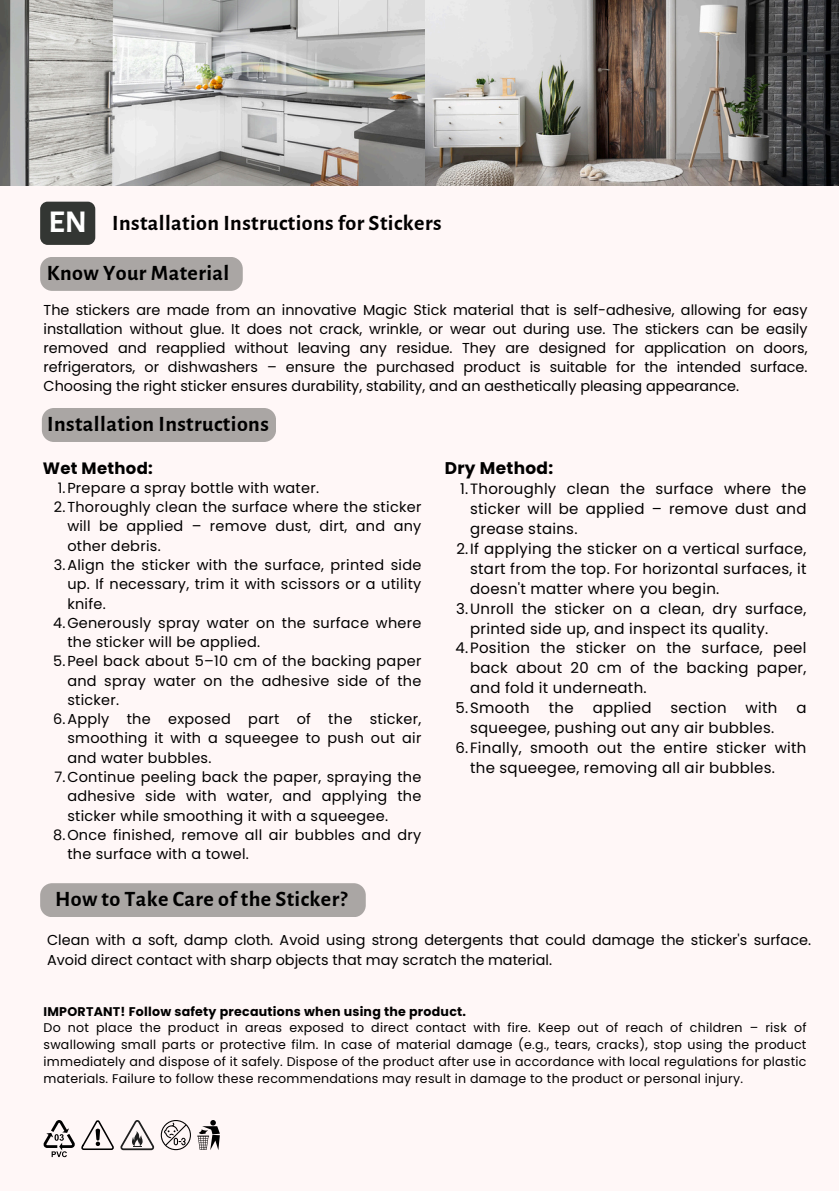
<style>
.page{position:relative;width:839px;height:1191px;background:#fff}
.page>*{position:absolute;margin:0;border:0;box-sizing:border-box;transform-origin:0 0}
.t1{font:700 32px "Alegreya Sans";color:#fff}
.t2{font:700 22px "Alegreya Sans";letter-spacing:.02em;color:#000}
.t3{font:700 17px "Poppins";letter-spacing:.02em;color:#000}
.t4{font:700 16.4px "Poppins";letter-spacing:.02em;color:#000}
.t5{font:15px/20px "Poppins";letter-spacing:.02em;color:#000;text-align:justify}
.t6{font:14.4px/19.2px "Poppins";letter-spacing:.02em;color:#000;text-align:justify}
.t7{font:14.4px/19.2px "Poppins";color:#000}
.t8{font:12.6px/16.8px "Poppins";letter-spacing:.02em;color:#000;text-align:justify}
.t9{font:700 12.6px "Poppins";letter-spacing:.02em;color:#000}
</style>
<div class="page">
<div style="left:0;top:0;width:838px;height:1191px;background:#fff7f7"></div>
<img style="left:0;top:0;width:425px;height:185px">
<img style="left:425px;top:0;width:413px;height:185px">
<svg style="left:44px;top:1120px;width:31px;height:37px"></svg>
<svg style="left:120px;top:1120px;width:34px;height:30px"></svg>
<svg style="left:81px;top:1121px;width:33px;height:29px"></svg>
<svg style="left:161px;top:1120px;width:30px;height:30px"></svg>
<svg style="left:197px;top:1120px;width:23px;height:30px"></svg>
<div style="left:40px;top:202px;width:55px;height:43px;background:#333633;border-radius:8px"></div>
<div style="left:40px;top:257px;width:203px;height:34px;background:#aaa6a4"></div>
<div style="left:42px;top:408px;width:234px;height:34px;background:#aaa6a4"></div>
<div style="left:40px;top:883px;width:326px;height:34px;background:#aaa6a4"></div>
<h1 class="t1" style="left:48px;top:206px;width:40px">EN</h1>
<h2 class="t2" style="left:112px;top:213px;width:331px">Installation Instructions for Stickers</h2>
<h2 class="t2" style="left:47px;top:262px;width:184px">Know Your Material</h2>
<h4 class="t6" style="left:44px;top:300px;width:765px">The stickers are made from an innovative Magic Stick material that is self-adhesive, allowing for easy installation without glue. It does not crack, wrinkle, or wear out during use. The stickers can be easily removed and reapplied without leaving any residue. They are designed for application on doors, refrigerators, or dishwashers – ensure the purchased product is suitable for the intended surface.<br>Choosing the right sticker ensures durability, stability, and an aesthetically pleasing appearance.</h4>
<h2 class="t2" style="left:47px;top:413px;width:223px">Installation Instructions</h2>
<h3 class="t4" style="left:43px;top:456px;width:112px">Wet Method:</h3>
<p class="t6" style="left:58px;top:478px;width:263px">1.Prepare a spray bottle with water.</p>
<p class="t6" style="left:67px;top:498px;width:355px;text-indent:-13px">2.Thoroughly clean the surface where the sticker will be applied – remove dust, dirt, and any other debris.</p>
<p class="t6" style="left:67px;top:555px;width:355px;text-indent:-14px">3.Align the sticker with the surface, printed side up. If necessary, trim it with scissors or a utility knife.</p>
<p class="t6" style="left:67px;top:613px;width:355px;text-indent:-14px">4.Generously spray water on the surface where the sticker will be applied.</p>
<p class="t6" style="left:67px;top:652px;width:355px;text-indent:-14px">5.Peel back about 5–10 cm of the backing paper and spray water on the adhesive side of the sticker.</p>
<p class="t6" style="left:67px;top:710px;width:355px;text-indent:-14px">6.Apply the exposed part of the sticker, smoothing it with a squeegee to push out air and water bubbles.</p>
<p class="t6" style="left:67px;top:767px;width:355px;text-indent:-13px">7.Continue peeling back the paper, spraying the adhesive side with water, and applying the sticker while smoothing it with a squeegee.</p>
<p class="t6" style="left:67px;top:825px;width:355px;text-indent:-14px">8.Once finished, remove all air bubbles and dry the surface with a towel.</p>
<h3 class="t3" style="left:444px;top:456px;width:110px">Dry Method:</h3>
<p class="t5" style="left:470px;top:479px;width:338px;text-indent:-10px">1.Thoroughly clean the surface where the sticker will be applied – remove dust and grease stains.</p>
<p class="t5" style="left:470px;top:539px;width:338px;text-indent:-14px">2.If applying the sticker on a vertical surface, start from the top. For horizontal surfaces, it doesn't matter where you begin.</p>
<p class="t5" style="left:470px;top:598px;width:338px;text-indent:-14px">3.Unroll the sticker on a clean, dry surface, printed side up, and inspect its quality.</p>
<p class="t5" style="left:470px;top:638px;width:338px;text-indent:-15px">4.Position the sticker on the surface, peel back about 20 cm of the backing paper, and fold it underneath.</p>
<p class="t5" style="left:455px;top:698px;width:76px">5.Smooth</p>
<p class="t5" style="left:549px;top:698px;width:26px">the</p>
<p class="t5" style="left:592px;top:698px;width:60px">applied</p>
<p class="t5" style="left:670px;top:698px;width:58px">section</p>
<p class="t5" style="left:745px;top:698px;width:33px">with</p>
<p class="t5" style="left:796px;top:698px;width:12px">a</p>
<p class="t5" style="left:470px;top:718px;width:306px">squeegee, pushing out any air bubbles.</p>
<p class="t5" style="left:470px;top:738px;width:338px;text-indent:-15px">6.Finally, smooth out the entire sticker with the squeegee, removing all air bubbles.</p>
<h2 class="t2" style="left:55px;top:889px;width:294px">How to Take Care of the Sticker?</h2>
<h4 class="t7" style="left:47px;top:931px;width:765px">Clean with a soft, damp cloth. Avoid using strong detergents that could damage the sticker's surface.<br>Avoid direct contact with sharp objects that may scratch the material.</h4>
<p class="t9" style="left:44px;top:1002px;width:424px">IMPORTANT! Follow safety precautions when using the product.</p>
<p class="t8" style="left:44px;top:1020px;width:764px">Do not place the product in areas exposed to direct contact with fire. Keep out of reach of children – risk of swallowing small parts or protective film. In case of material damage (e.g., tears, cracks), stop using the product immediately and dispose of it safely. Dispose of the product after use in accordance with local regulations for plastic materials. Failure to follow these recommendations may result in damage to the product or personal injury.</p>
</div>
